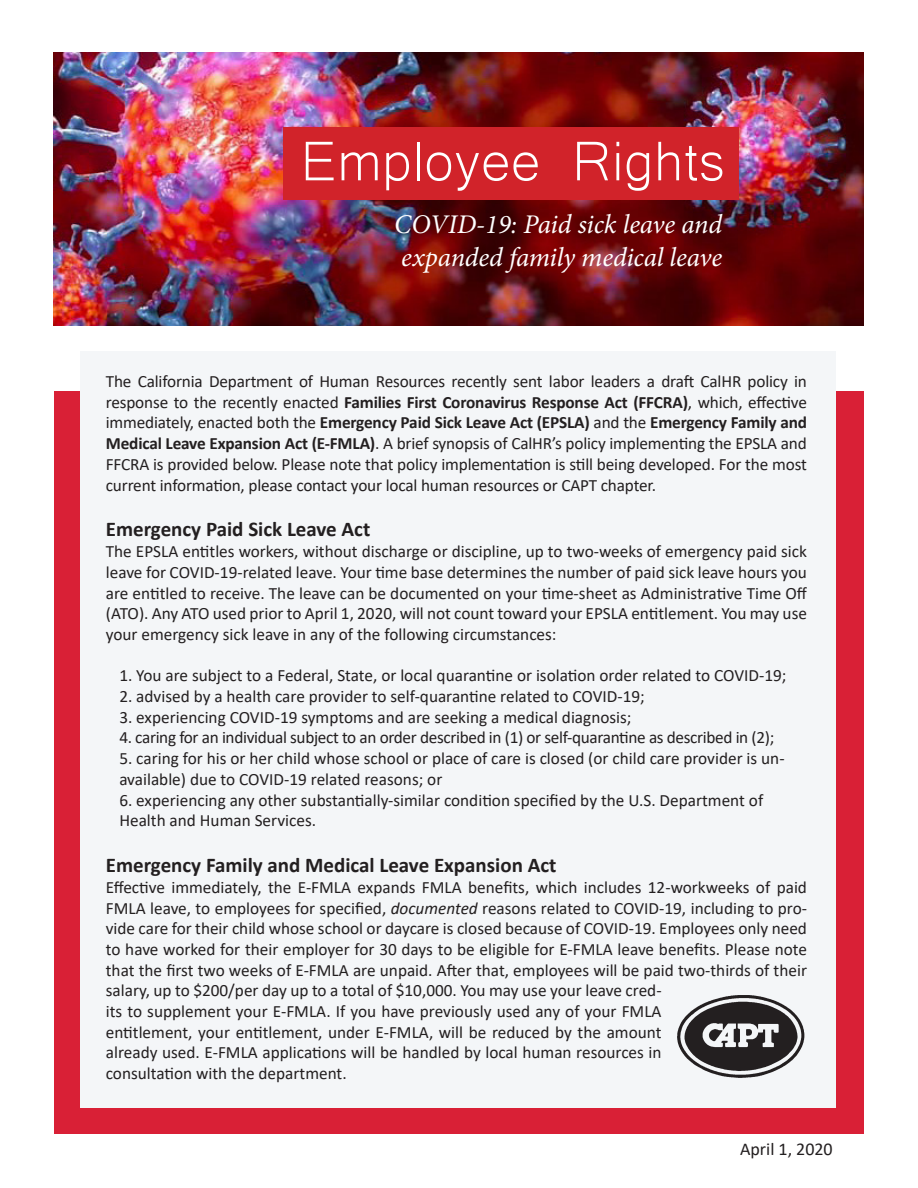
<style>
.page{position:relative;width:918px;height:1188px;background:#fff}
.page>*{position:absolute;margin:0;border:0;box-sizing:border-box;transform-origin:0 0}
.t1{font:72px "Microsoft Yi Baiti";color:#fff}
.t2{font:italic 27px/32.4px "Minion Pro";letter-spacing:-.005em;color:#fff}
.t3{font:700 21px "Calibri";color:#231f20}
.t4{font:18px "Calibri";color:#231f20}
.t5{font:17.25px/20.7px "Calibri";color:#231f20}
.t6{font:17.25px "Calibri";letter-spacing:-.02em;color:#231f20}
.s1{font-weight:700}
.s2{font-style:italic}
</style>
<div class="page">
<div style="left:54px;top:392px;width:810px;height:742px;background:#d92036"></div>
<img style="left:54px;top:52px;width:810px;height:274px">
<div style="left:80px;top:351px;width:756px;height:757px;background:#f4f6f8"></div>
<img style="left:677px;top:995px;width:128px;height:83px">
<div style="left:284px;top:127px;width:455px;height:73px;background:#d1232a"></div>
<p class="t1" style="left:301px;top:119px;width:426px">Employee Rights</p>
<p class="t2" style="left:394px;top:209px;width:329px">COVID-19: Paid sick leave and expanded family medical leave</p>
<p class="t5" style="left:106px;top:371px;width:703px;text-align:justify">The California Department of Human Resources recently sent labor leaders a draft CalHR policy in response to the recently enacted <span class="s1">Families First Coronavirus Response Act (FFCRA)</span>, which, effective immediately, enacted both the <span class="s1">Emergency Paid Sick Leave Act (EPSLA)</span> and the <span class="s1">Emergency Family and Medical Leave Expansion Act (E-FMLA)</span>. A brief synopsis of CalHR’s policy implementing the EPSLA and FFCRA is provided below. Please note that policy implementation is still being developed. For the most current information, please contact your local human resources or CAPT chapter.</p>
<p class="t3" style="left:106px;top:515px;width:266px">Emergency Paid Sick Leave Act</p>
<p class="t5" style="left:106px;top:541px;width:703px;text-align:justify">The EPSLA entitles workers, without discharge or discipline, up to two-weeks of emergency paid sick leave for COVID-19-related leave. Your time base determines the number of paid sick leave hours you are entitled to receive. The leave can be documented on your time-sheet as Administrative Time Off (ATO). Any ATO used prior to April 1, 2020, will not count toward your EPSLA entitlement. You may use your emergency sick leave in any of the following circumstances:</p>
<p class="t5" style="left:119px;top:665px;width:669px">1. You are subject to a Federal, State, or local quarantine or isolation order related to COVID-19;</p>
<p class="t5" style="left:119px;top:686px;width:527px">2. advised by a health care provider to self-quarantine related to COVID-19;</p>
<p class="t5" style="left:119px;top:706px;width:514px">3. experiencing COVID-19 symptoms and are seeking a medical diagnosis;</p>
<p class="t6" style="left:119px;top:726px;width:657px">4. caring for an individual subject to an order described in (1) or self-quarantine as described in (2);</p>
<p class="t5" style="left:119px;top:748px;width:667px">5. caring for his or her child whose school or place of care is closed (or child care provider is un&shy;available) due to COVID-19 related reasons; or</p>
<p class="t5" style="left:119px;top:789px;width:645px">6. experiencing any other substantially-similar condition specified by the U.S. Department of<br>Health and Human Services.</p>
<p class="t3" style="left:106px;top:850px;width:452px">Emergency Family and Medical Leave Expansion Act</p>
<p class="t5" style="left:106px;top:876px;width:703px">Effective immediately, the E-FMLA expands FMLA benefits, which includes 12-workweeks of paid FMLA leave, to employees for specified, <span class="s2">documented</span> reasons related to COVID-19, including to pro&shy;vide care for their child whose school or daycare is closed because of COVID-19. Employees only need to have worked for their employer for 30 days to be eligible for E-FMLA leave benefits. Please note that the first two weeks of E-FMLA are unpaid. After that, employees will be paid two-thirds of their salary, up to $200/per day up to a total of $10,000. You may use your leave cred-<br>its to supplement your E-FMLA. If you have previously used any of your FMLA<br>entitlement, your entitlement, under E-FMLA, will be reduced by the amount<br>already used. E-FMLA applications will be handled by local human resources in<br>consultation with the department.</p>
<p class="t4" style="left:740px;top:1137px;width:94px">April 1, 2020</p>
</div>
